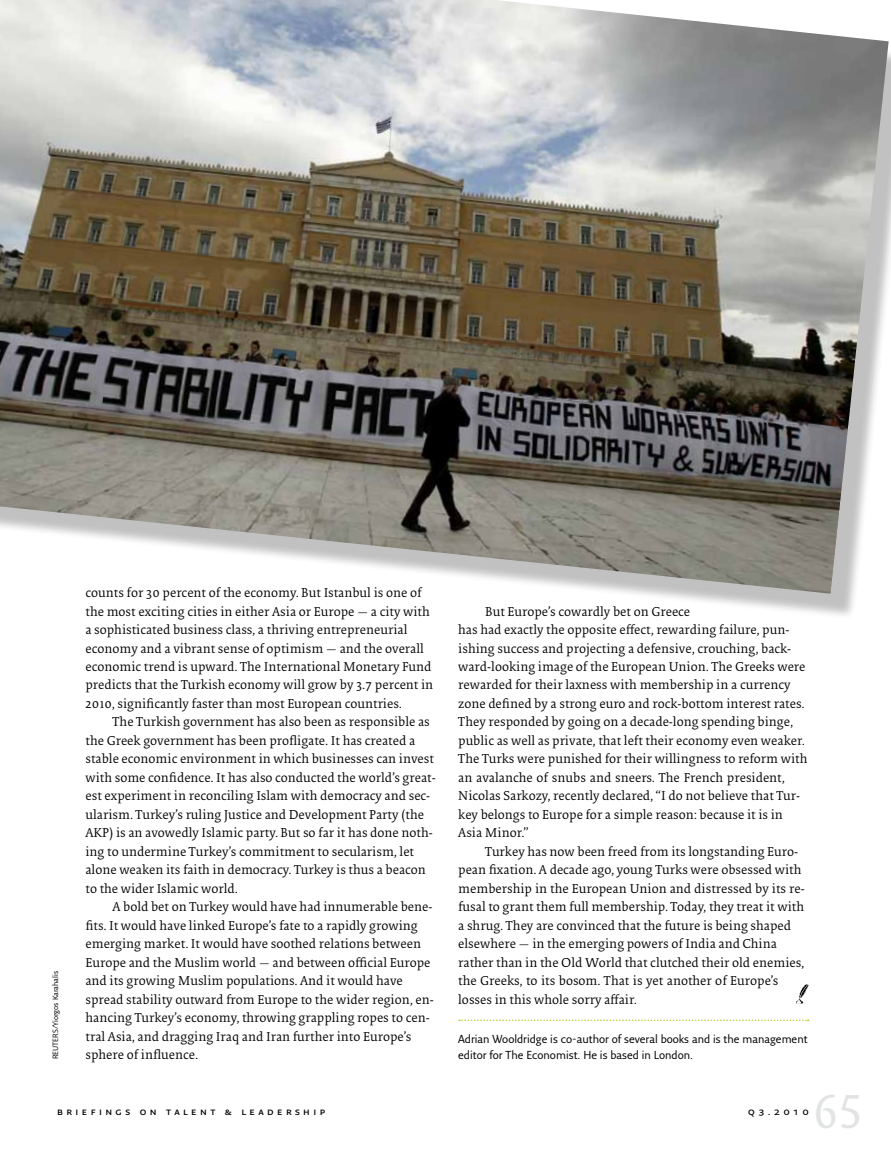
<style>
.page{position:relative;width:891px;height:1161px;background:#fff}
.page>*{position:absolute;margin:0;border:0;box-sizing:border-box;transform-origin:0 0}
.t1{font:49.5px "Collis";color:#e2e3e4}
.t2{font:13.35px/18.5px "Collis";color:#000}
.t3{font:11.25px/16.5px "Fresco Sans Plus Pro";color:#000}
.t4{font:600 10.8px "Fresco Sans Plus Pro";letter-spacing:.32em;color:#000}
.t5{font:7.5px "Fresco Sans Plus Pro";color:#000}
</style>
<div class="page">
<svg style="left:459px;top:1020px;width:350px;height:1px"></svg>
<svg style="left:796px;top:984px;width:13px;height:20px"></svg>
<div style="left:0;top:0;width:891px;height:619px;background:#000;opacity:.25"></div>
<img style="left:0;top:0;width:889px;height:594px">
<p class="t5" style="left:51px;top:1059px;width:90px;rotate:-90deg">REUTERS/Yiorgos Karahalis</p>
<p class="t2" style="left:85px;top:585px;width:349px">counts for 30 percent of the economy. But Istanbul is one of the most exciting cities in either Asia or Europe — a city with a sophisticated business class, a thriving entrepreneurial economy and a vibrant sense of optimism — and the overall economic trend is upward. The International Monetary Fund predicts that the Turkish economy will grow by 3.7 percent in 2010, significantly faster than most European countries.</p>
<p class="t2" style="left:85px;top:714px;width:352px;text-indent:27px">The Turkish government has also been as responsible as the Greek government has been profligate. It has created a stable economic environment in which businesses can invest with some confidence. It has also conducted the world’s great&shy;est experiment in reconciling Islam with democracy and sec&shy;ularism. Turkey’s ruling Justice and Development Party (the AKP) is an avowedly Islamic party. But so far it has done noth&shy;ing to undermine Turkey’s commitment to secularism, let alone weaken its faith in democracy. Turkey is thus a beacon to the wider Islamic world.</p>
<p class="t2" style="left:85px;top:899px;width:350px;text-indent:27px">A bold bet on Turkey would have had innumerable bene&shy;fits. It would have linked Europe’s fate to a rapidly growing emerging market. It would have soothed relations between Europe and the Muslim world — and between official Europe and its growing Muslim populations. And it would have spread stability outward from Europe to the wider region, en&shy;hancing Turkey’s economy, throwing grappling ropes to cen&shy;tral Asia, and dragging Iraq and Iran further into Europe’s sphere of influence.</p>
<p class="t2" style="left:458px;top:603px;width:351px;text-indent:27px">But Europe’s cowardly bet on Greece<br>has had exactly the opposite effect, rewarding failure, pun&shy;ishing success and projecting a defensive, crouching, back&shy;ward-looking image of the European Union. The Greeks were rewarded for their laxness with membership in a currency zone defined by a strong euro and rock-bottom interest rates.<br>They responded by going on a decade-long spending binge, public as well as private, that left their economy even weaker.<br>The Turks were punished for their willingness to reform with an avalanche of snubs and sneers. The French president, Nicolas Sarkozy, recently declared, “I do not believe that Tur&shy;key belongs to Europe for a simple reason: because it is in Asia Minor.”</p>
<p class="t2" style="left:458px;top:843px;width:348px;text-indent:27px">Turkey has now been freed from its longstanding Euro&shy;pean fixation. A decade ago, young Turks were obsessed with membership in the European Union and distressed by its re&shy;fusal to grant them full membership. Today, they treat it with a shrug. They are convinced that the future is being shaped elsewhere — in the emerging powers of India and China rather than in the Old World that clutched their old enemies, the Greeks, to its bosom. That is yet another of Europe’s losses in this whole sorry affair.</p>
<p class="t3" style="left:458px;top:1031px;width:351px">Adrian Wooldridge is co-author of several books and is the management editor for The Economist. He is based in London.</p>
<h1 class="t1" style="left:813px;top:1082px;width:51px">65</h1>
<p class="t4" style="left:57px;top:1104px;width:269px">Bri efi ngs on Talent &amp; Leadershi p</p>
<p class="t4" style="left:748px;top:1104px;width:62px">Q3.2010</p>
</div>
